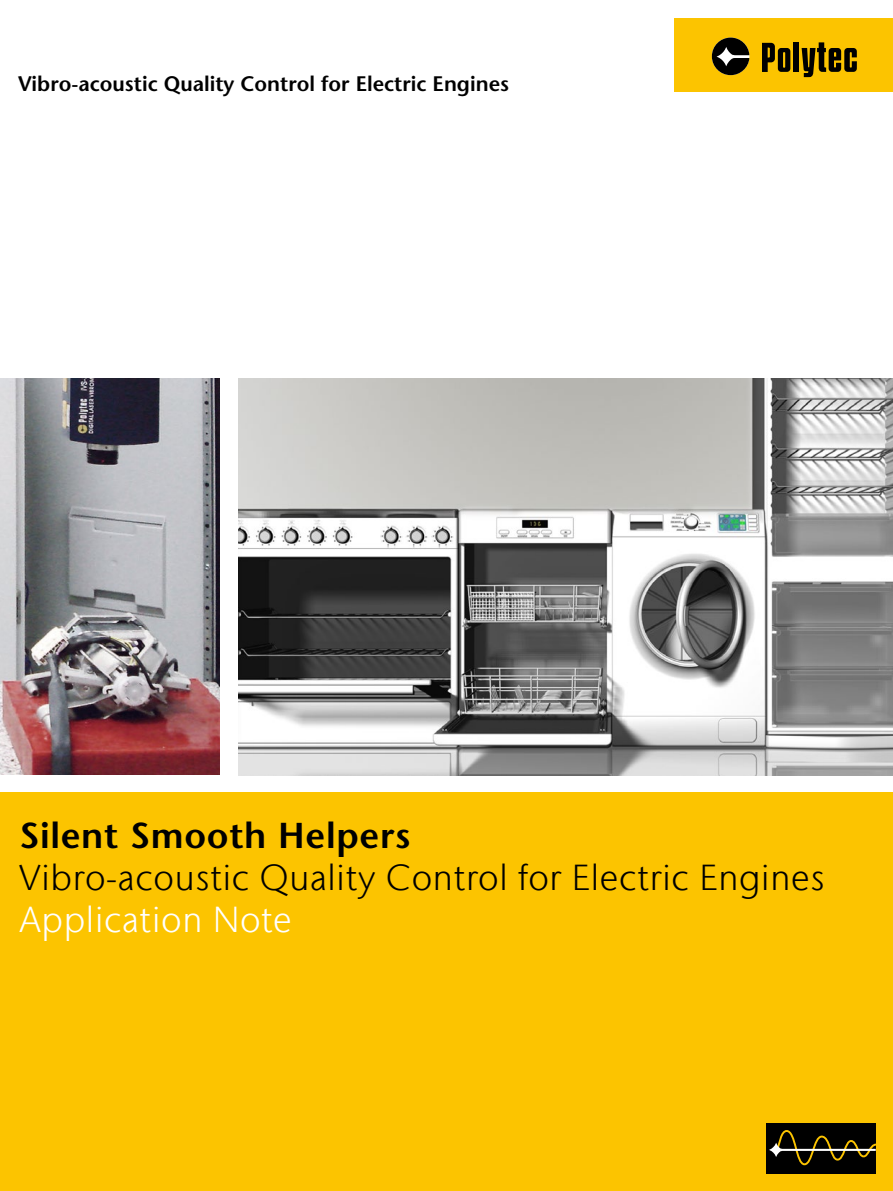
<style>
.page{position:relative;width:893px;height:1191px;background:#fff}
.page>*{position:absolute;margin:0;border:0;box-sizing:border-box;transform-origin:0 0}
.t1{font:300 36px "Stone Sans IIITC Com";letter-spacing:.02em;color:#000}
.t2{font:600 36px "Stone Sans";letter-spacing:.02em;color:#000}
.t3{font:300 36px "Stone Sans IIITC Com";letter-spacing:.02em;color:#fff}
.t4{font:600 21px "Stone Sans";color:#000}
</style>
<div class="page">
<div style="left:674px;top:19px;width:219px;height:73px;background:#fcc400"></div>
<div style="left:794px;top:42px;width:5px;height:30px;background:#000"></div>
<svg style="left:762px;top:43px;width:28px;height:29px"></svg>
<svg style="left:712px;top:38px;width:37px;height:37px"></svg>
<svg style="left:802px;top:42px;width:55px;height:35px"></svg>
<div style="left:0;top:792px;width:893px;height:399px;background:#fcc400"></div>
<div style="left:766px;top:1123px;width:110px;height:50px;background:#000"></div>
<svg style="left:769px;top:1130px;width:107px;height:36px"></svg>
<img style="left:0;top:378px;width:220px;height:396px">
<img style="left:238px;top:378px;width:655px;height:397px">
<p class="t4" style="left:18px;top:71px;width:492px">Vibro-acoustic Quality Control for Electric Engines</p>
<h1 class="t2" style="left:19px;top:814px;width:393px">Silent Smooth Helpers</h1>
<h1 class="t1" style="left:19px;top:855px;width:807px">Vibro-acoustic Quality Control for Electric Engines</h1>
<h1 class="t3" style="left:19px;top:897px;width:274px">Application Note</h1>
</div>
